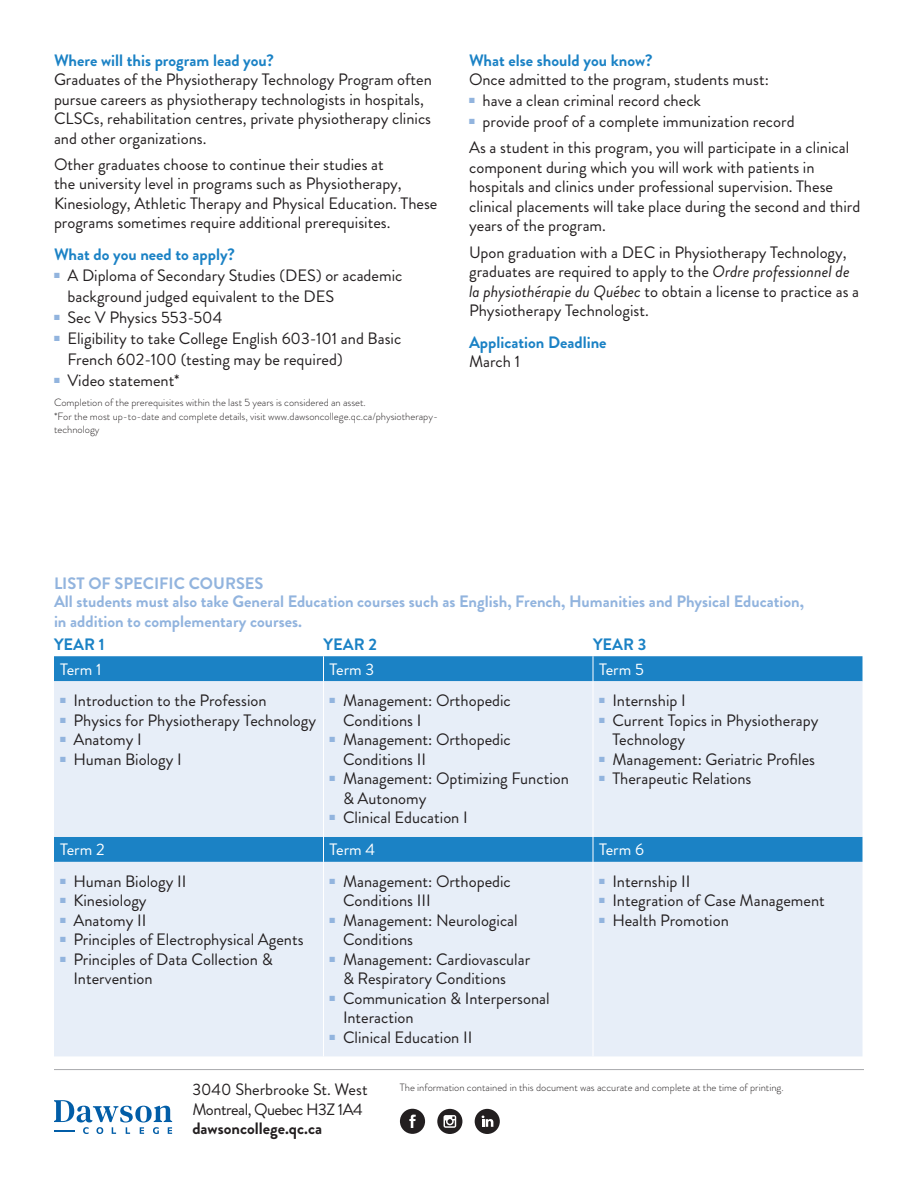
<style>
.page{position:relative;width:918px;height:1188px;background:#fff}
.page>*{position:absolute;margin:0;border:0;box-sizing:border-box;transform-origin:0 0}
.t1{font:16.5px/19.5px "Brandon Grotesque";color:#231f20}
.Basic_Bold{font:700 16.5px/19.5px "Brandon Grotesque";color:#92b4de}
.Paragraph_Header_Blue{font:700 16.5px "Brandon Grotesque";color:#1b82c5}
.t2{font:16.5px "Brandon Grotesque";color:#fff}
.t3{font:16.5px "Brandon Grotesque";letter-spacing:-.03em;color:#231f20}
.Basic_Bold-2{font:700 16.5px "Brandon Grotesque";color:#231f20}
.Fine_Print{font:300 10.5px/13.5px "Brandon Grotesque";color:#231f20}
.s1{font-style:italic}
</style>
<div class="page">
<hr style="left:54px;top:1069px;width:810px;height:1px;background:#a8a9ad">
<div style="left:54px;top:656px;width:808px;height:25px;background:#1b82c5"></div>
<svg style="left:54px;top:681px;width:808px;height:375px;background:#d9e6f4"></svg>
<hr style="left:323px;top:681px;width:1px;height:156px;background:#fff">
<hr style="left:593px;top:681px;width:1px;height:156px;background:#fff">
<hr style="left:323px;top:862px;width:1px;height:194px;background:#fff">
<hr style="left:593px;top:862px;width:1px;height:194px;background:#fff">
<svg style="left:323px;top:656px;width:1px;height:25px"></svg>
<svg style="left:593px;top:656px;width:1px;height:25px"></svg>
<svg style="left:323px;top:837px;width:1px;height:25px"></svg>
<svg style="left:593px;top:837px;width:1px;height:25px"></svg>
<svg style="left:54px;top:1100px;width:118px;height:34px"></svg>
<div style="left:475px;top:1109px;width:25px;height:25px;background:#231f20;border-radius:50%"></div>
<div style="left:437px;top:1109px;width:25px;height:25px;background:#231f20;border-radius:50%"></div>
<svg style="left:444px;top:1115px;width:12px;height:13px"></svg>
<div style="left:400px;top:1109px;width:25px;height:25px;background:#231f20;border-radius:50%"></div>
<svg style="left:409px;top:1115px;width:7px;height:13px"></svg>
<svg style="left:445px;top:1117px;width:10px;height:9px"></svg>
<svg style="left:482px;top:1116px;width:11px;height:11px"></svg>
<p class="Paragraph_Header_Blue" style="left:54px;top:48px;width:222px">Where will this program lead you?</p>
<p class="t1" style="left:54px;top:70px;width:379px">Graduates of the Physiotherapy Technology Program often pursue careers as physiotherapy technologists in hospitals, CLSCs, rehabilitation centres, private physiotherapy clinics and other organizations.</p>
<p class="t1" style="left:54px;top:155px;width:385px">Other graduates choose to continue their studies at<br>the university level in programs such as Physiotherapy, Kinesiology, Athletic Therapy and Physical Education. These programs sometimes require additional prerequisites.</p>
<p class="Paragraph_Header_Blue" style="left:54px;top:243px;width:183px">What do you need to apply?</p>
<p class="t1" style="left:68px;top:265px;width:336px;line-height:21px;text-indent:-14px"><sup>■</sup> A Diploma of Secondary Studies (DES) or academic background judged equivalent to the DES</p>
<p class="t1" style="left:54px;top:308px;width:170px"><sup>■</sup> Sec V Physics 553-504</p>
<p class="t1" style="left:68px;top:328px;width:335px;line-height:21px;text-indent:-14px"><sup>■</sup> Eligibility to take College English 603-101 and Basic<br>French 602-100 (testing may be required)</p>
<p class="t1" style="left:54px;top:371px;width:127px"><sup>■</sup> Video statement*</p>
<p class="Fine_Print" style="left:54px;top:396px;width:313px">Completion of the prerequisites within the last 5 years is considered an asset.</p>
<p class="Fine_Print" style="left:54px;top:410px;width:386px">*For the most up-to-date and complete details, visit www.dawsoncollege.qc.ca/physiotherapy&shy;technology</p>
<p class="Paragraph_Header_Blue" style="left:469px;top:48px;width:185px">What else should you know?</p>
<p class="t1" style="left:469px;top:70px;width:301px">Once admitted to the program, students must:</p>
<p class="t1" style="left:469px;top:91px;width:233px"><sup>■</sup> have a clean criminal record check</p>
<p class="t1" style="left:469px;top:112px;width:327px"><sup>■</sup> provide proof of a complete immunization record</p>
<p class="t1" style="left:469px;top:138px;width:393px">As a student in this program, you will participate in a clinical component during which you will work with patients in hospitals and clinics under professional supervision. These clinical placements will take place during the second and third years of the program.</p>
<p class="t1" style="left:469px;top:242px;width:392px">Upon graduation with a DEC in Physiotherapy Technology, graduates are required to apply to the <span class="s1">Ordre professionnel de la physiothérapie du Québec</span> to obtain a license to practice as a Physiotherapy Technologist.</p>
<p class="Paragraph_Header_Blue" style="left:469px;top:331px;width:139px">Application Deadline</p>
<p class="t1" style="left:469px;top:352px;width:53px">March 1</p>
<p class="Basic_Bold" style="left:54px;top:574px;width:211px">LIST OF SPECIFIC COURSES</p>
<p class="Basic_Bold" style="left:54px;top:592px;width:752px">All students must also take General Education courses such as English, French, Humanities and Physical Education, in addition to complementary courses.</p>
<p class="Paragraph_Header_Blue" style="left:54px;top:633px;width:52px">YEAR 1</p>
<p class="Paragraph_Header_Blue" style="left:324px;top:633px;width:55px">YEAR 2</p>
<p class="Paragraph_Header_Blue" style="left:593px;top:633px;width:55px">YEAR 3</p>
<p class="t2" style="left:60px;top:658px;width:43px">Term 1</p>
<p class="t2" style="left:330px;top:658px;width:46px">Term 3</p>
<p class="t2" style="left:599px;top:658px;width:46px">Term 5</p>
<p class="t1" style="left:60px;top:691px;width:208px"><sup>■</sup> Introduction to the Profession</p>
<p class="t1" style="left:60px;top:711px;width:258px"><sup>■</sup> Physics for Physiotherapy Technology</p>
<p class="t1" style="left:60px;top:730px;width:83px"><sup>■</sup> Anatomy I</p>
<p class="t1" style="left:60px;top:750px;width:123px"><sup>■</sup> Human Biology I</p>
<p class="t1" style="left:343px;top:691px;width:169px;text-indent:-14px"><sup>■</sup> Management: Orthopedic<br>Conditions I</p>
<p class="t1" style="left:343px;top:730px;width:169px;text-indent:-14px"><sup>■</sup> Management: Orthopedic<br>Conditions II</p>
<p class="t1" style="left:343px;top:769px;width:228px;text-indent:-14px"><sup>■</sup> Management: Optimizing Function &amp; Autonomy</p>
<p class="t1" style="left:330px;top:808px;width:140px"><sup>■</sup> Clinical Education I</p>
<p class="t1" style="left:599px;top:691px;width:88px"><sup>■</sup> Internship I</p>
<p class="t1" style="left:612px;top:711px;width:207px;text-indent:-14px"><sup>■</sup> Current Topics in Physiotherapy<br>Technology</p>
<p class="t1" style="left:599px;top:750px;width:218px"><sup>■</sup> Management: Geriatric Profiles</p>
<p class="t1" style="left:599px;top:769px;width:154px"><sup>■</sup> Therapeutic Relations</p>
<p class="t2" style="left:60px;top:838px;width:46px">Term 2</p>
<p class="t2" style="left:330px;top:838px;width:47px">Term 4</p>
<p class="t2" style="left:599px;top:838px;width:46px">Term 6</p>
<p class="t1" style="left:60px;top:872px;width:128px"><sup>■</sup> Human Biology II</p>
<p class="t1" style="left:60px;top:891px;width:88px"><sup>■</sup> Kinesiology</p>
<p class="t1" style="left:60px;top:911px;width:88px"><sup>■</sup> Anatomy II</p>
<p class="t1" style="left:60px;top:930px;width:245px"><sup>■</sup> Principles of Electrophysical Agents</p>
<p class="t1" style="left:74px;top:950px;width:201px;text-indent:-14px"><sup>■</sup> Principles of Data Collection &amp;<br>Intervention</p>
<p class="t1" style="left:343px;top:872px;width:169px;text-indent:-14px"><sup>■</sup> Management: Orthopedic<br>Conditions III</p>
<p class="t1" style="left:343px;top:911px;width:176px;text-indent:-14px"><sup>■</sup> Management: Neurological<br>Conditions</p>
<p class="t1" style="left:343px;top:950px;width:189px;text-indent:-14px"><sup>■</sup> Management: Cardiovascular &amp; Respiratory Conditions</p>
<p class="t1" style="left:343px;top:989px;width:208px;text-indent:-14px"><sup>■</sup> Communication &amp; Interpersonal<br>Interaction</p>
<p class="t1" style="left:330px;top:1028px;width:144px"><sup>■</sup> Clinical Education II</p>
<p class="t1" style="left:599px;top:872px;width:93px"><sup>■</sup> Internship II</p>
<p class="t1" style="left:599px;top:891px;width:227px"><sup>■</sup> Integration of Case Management</p>
<p class="t1" style="left:599px;top:911px;width:131px"><sup>■</sup> Health Promotion</p>
<p class="t1" style="left:192px;top:1080px;width:177px">3040 Sherbrooke St. West</p>
<p class="Fine_Print" style="left:400px;top:1080px;width:385px">The information contained in this document was accurate and complete at the time of printing.</p>
<p class="t3" style="left:192px;top:1097px;width:172px">Montreal, Quebec H3Z 1A4</p>
<p class="Basic_Bold-2" style="left:192px;top:1117px;width:131px">dawsoncollege.qc.ca</p>
</div>
